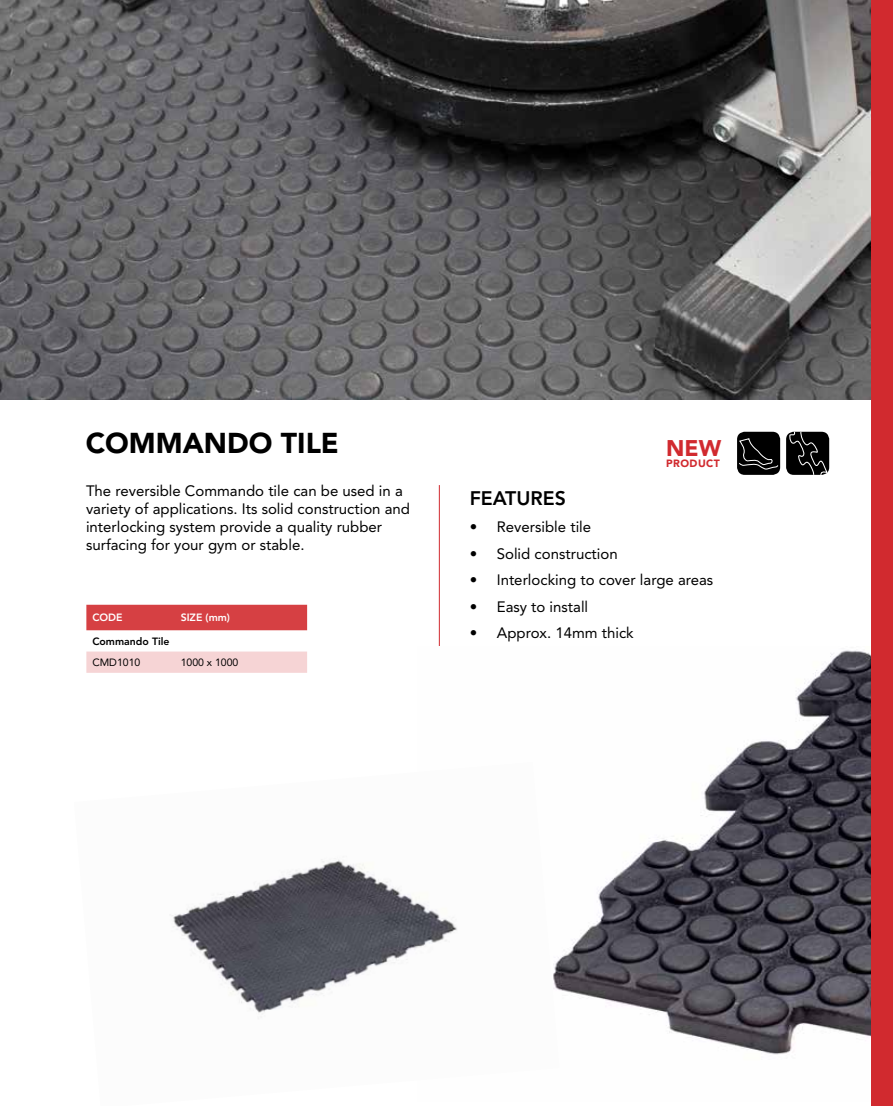
<style>
.page{position:relative;width:893px;height:1106px;background:#fff}
.page>*{position:absolute;margin:0;border:0;box-sizing:border-box;transform-origin:0 0}
.t1{font:900 28.5px "Avenir LT Std";color:#000}
.t2{font:900 22.5px "Avenir LT Std";color:#d12a2f}
.t3{font:800 19.5px "Avenir LT Std";color:#000}
.t4{font:15px/18px "Avenir LT Std";color:#000}
.t5{font:10.5px "Avenir LT Std";color:#000}
.t6{font:800 10.5px "Avenir LT Std";color:#fff}
.t7{font:800 10.5px "Avenir LT Std";color:#000}
.t8{font:900 10.5px "Avenir LT Std";letter-spacing:.04em;color:#d12a2f}
</style>
<div class="page">
<img style="left:0;top:0;width:872px;height:400px">
<hr style="left:439px;top:485px;width:1px;height:172px;background:#d12a2f">
<img style="left:439px;top:646px;width:433px;height:455px">
<div style="left:86px;top:604px;width:221px;height:26px;background:#d64043"></div>
<div style="left:86px;top:651px;width:221px;height:22px;background:#f6d4d5"></div>
<div style="left:737px;top:432px;width:43px;height:43px;background:#000;border-radius:8px"></div>
<svg style="left:739px;top:438px;width:40px;height:32px"></svg>
<svg style="left:786px;top:432px;width:43px;height:43px;background:#1d1d1d"></svg>
<img style="left:170px;top:762px;width:389px;height:339px">
<div style="left:872px;top:0;width:21px;height:1106px;background:#d12a2f"></div>
<h1 class="t1" style="left:86px;top:426px;width:255px">COMMANDO TILE</h1>
<h2 class="t2" style="left:666px;top:435px;width:57px">NEW</h2>
<p class="t8" style="left:666px;top:457px;width:55px">PRODUCT</p>
<h3 class="t3" style="left:470px;top:487px;width:98px">FEATURES</h3>
<p class="t4" style="left:470px;top:518px;width:123px">• Reversible tile</p>
<p class="t4" style="left:470px;top:544px;width:149px">• Solid construction</p>
<p class="t4" style="left:470px;top:571px;width:245px">• Interlocking to cover large areas</p>
<p class="t4" style="left:470px;top:597px;width:120px">• Easy to install</p>
<p class="t4" style="left:470px;top:624px;width:166px">• Approx. 14mm thick</p>
<p class="t4" style="left:86px;top:482px;width:326px">The reversible Commando tile can be used in a variety of applications. Its solid construction and interlocking system provide a quality rubber surfacing for your gym or stable.</p>
<p class="t6" style="left:92px;top:611px;width:32px">CODE</p>
<p class="t6" style="left:181px;top:611px;width:51px">SIZE (mm)</p>
<p class="t7" style="left:92px;top:635px;width:79px">Commando Tile</p>
<p class="t5" style="left:92px;top:656px;width:50px">CMD1010</p>
<p class="t5" style="left:181px;top:656px;width:59px">1000 x 1000</p>
</div>
